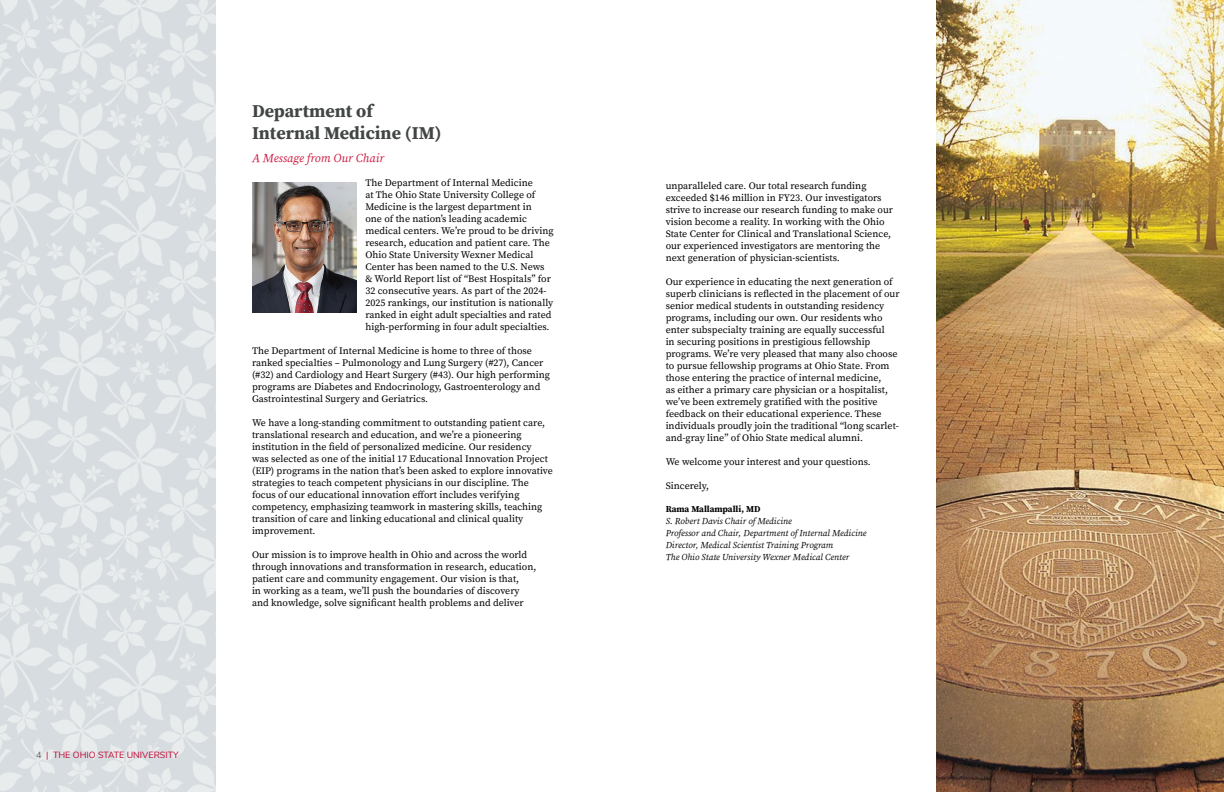
<style>
.page{position:relative;width:1224px;height:792px;background:#fff}
.page>*{position:absolute;margin:0;border:0;box-sizing:border-box;transform-origin:0 0}
.t1{font:18px/21.6px "Buckeye Serif 2 Bold 2";color:#414544}
.t2{font:italic 12px "Buckeye Serif 2";color:#cd163f}
.t3{font:10px/12px "Buckeye Serif 2 Regular 2";color:#000}
.t4{font:italic 9px "Buckeye Serif 2";color:#000}
.t5{font:9px "Buckeye Sans 2";color:#c00630}
.t6{font:700 9px "Buckeye Serif 2";color:#000}
.s1{color:#606160}
.s2{font-family:"Buckeye Serif 2"}
</style>
<div class="page">
<img style="left:0;top:0;width:216px;height:792px">
<img style="left:252px;top:183px;width:104px;height:129px">
<img style="left:936px;top:0;width:288px;height:792px">
<p class="t5" style="left:36px;top:749px;width:144px"><span class="s1">4</span> | THE OHIO STATE UNIVERSITY</p>
<h1 class="t1" style="left:252px;top:101px;width:191px">Department of<br>Internal Medicine (IM)</h1>
<h2 class="t2" style="left:252px;top:151px;width:134px">A Message from Our Chair</h2>
<p class="t3" style="left:365px;top:177px;width:190px">The Department of Internal Medicine<br>at The Ohio State University College of Medicine is the largest department in<br>one of the nation’s leading academic medical centers. We’re proud to be driving research, education and patient care. The Ohio State University Wexner Medical Center has been named to the U.S. News <span class="s2">&amp; World Report list of “Best Hospitals” for </span>32 consecutive years. As part of the 2024- 2025 rankings, our institution is nationally ranked in eight adult specialties and rated high-performing in four adult specialties.</p>
<p class="t3" style="left:252px;top:345px;width:299px">The Department of Internal Medicine is home to three of those ranked specialties – Pulmonology and Lung Surgery (#27), Cancer (#32) and Cardiology and Heart Surgery (#43). Our high performing programs are Diabetes and Endocrinology, Gastroenterology and Gastrointestinal Surgery and Geriatrics.</p>
<p class="t3" style="left:252px;top:417px;width:302px">We have a long-standing commitment to outstanding patient care, translational research and education, and we’re a pioneering <span class="s2">institution in the field of personalized medicine. Our residency<br></span>was selected as one of the initial 17 Educational Innovation Project (EIP) programs in the nation that’s been asked to explore innovative strategies to teach competent physicians in our discipline. The <span class="s2">focus of our educational innovation effort includes verifying competency, emphasizing teamwork in mastering skills, teaching </span>transition of care and linking educational and clinical quality improvement.</p>
<p class="t3" style="left:252px;top:549px;width:286px">Our mission is to improve health in Ohio and across the world through innovations and transformation in research, education, patient care and community engagement. Our vision is that,<br>in working as a team, we’ll push the boundaries of discovery <span class="s2">and knowledge, solve significant health problems and deliver</span></p>
<p class="t3" style="left:666px;top:180px;width:229px">unparalleled care. Our total research funding exceeded $146 million in FY23. Our investigators strive to increase our research funding to make our vision become a reality. In working with the Ohio State Center for Clinical and Translational Science, our experienced investigators are mentoring the next generation of physician-scientists.</p>
<p class="t3" style="left:666px;top:276px;width:235px">Our experience in educating the next generation of <span class="s2">superb clinicians is reflected in the placement of our </span>senior medical students in outstanding residency programs, including our own. Our residents who enter subspecialty training are equally successful<br>in securing positions in prestigious fellowship programs. We’re very pleased that many also choose to pursue fellowship programs at Ohio State. From those entering the practice of internal medicine,<br>as either a primary care physician or a hospitalist, <span class="s2">we’ve been extremely gratified with the positive </span>feedback on their educational experience. These individuals proudly join the traditional “long scarlet&shy;<span class="s2">and-gray line” of Ohio State medical alumni.</span></p>
<p class="t3" style="left:666px;top:456px;width:207px">We welcome your interest and your questions.</p>
<p class="t3" style="left:666px;top:480px;width:45px">Sincerely,</p>
<h3 class="t6" style="left:666px;top:504px;width:96px">Rama Mallampalli, MD</h3>
<p class="t4" style="left:666px;top:516px;width:128px">S. Robert Davis Chair of Medicine</p>
<p class="t4" style="left:666px;top:528px;width:202px">Professor and Chair, Department of Internal Medicine</p>
<p class="t4" style="left:666px;top:540px;width:169px">Director, Medical Scientist Training Program</p>
<p class="t4" style="left:666px;top:552px;width:185px">The Ohio State University Wexner Medical Center</p>
</div>
